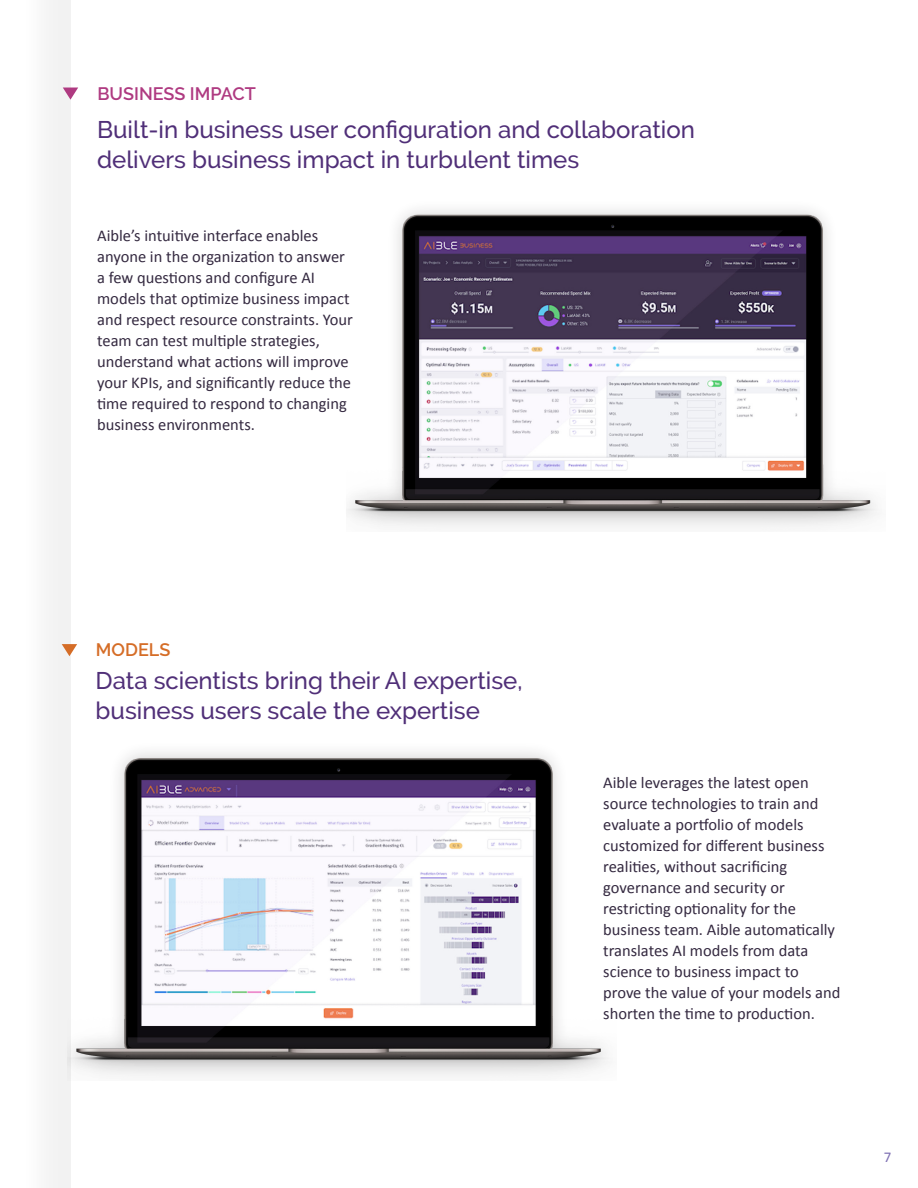
<style>
.page{position:relative;width:918px;height:1188px;background:#fff}
.page>*{position:absolute;margin:0;border:0;box-sizing:border-box;transform-origin:0 0}
.t1{font:500 24px/30px "Raleway";color:#502f78}
.t2{font:600 18px "Raleway";color:#af3a81}
.t3{font:600 18px "Raleway";color:#d56d27}
.t4{font:16.5px/21px "Calibri";color:#342940}
.t5{font:15px "Calibri";color:#7e70b3}
</style>
<div class="page">
<div style="left:25px;top:0;width:45px;height:1188px;background:#f6f6f6"></div>
<svg style="left:62px;top:644px;width:15px;height:12px"></svg>
<img style="left:346px;top:209px;width:531px;height:318px">
<div style="left:56px;top:741px;width:571px;height:351px;background:#231f20;opacity:.2"></div>
<img style="left:68px;top:732px;width:548px;height:348px">
<svg style="left:63px;top:88px;width:15px;height:12px"></svg>
<p class="t2" style="left:97px;top:84px;width:160px">BUSINESS IMPACT</p>
<p class="t1" style="left:97px;top:114px;width:599px">Built-in business user configuration and collaboration delivers business impact in turbulent times</p>
<p class="t4" style="left:97px;top:225px;width:257px">Aible’s intuitive interface enables anyone in the organization to answer a few questions and configure AI models that optimize business impact and respect resource constraints. Your team can test multiple strategies, understand what actions will improve your KPIs, and significantly reduce the time required to respond to changing business environments.</p>
<p class="t3" style="left:96px;top:639px;width:76px">MODELS</p>
<p class="t1" style="left:96px;top:666px;width:428px">Data scientists bring their AI expertise,</p>
<p class="t1" style="left:96px;top:696px;width:386px">business users scale the expertise</p>
<p class="t4" style="left:603px;top:771px;width:239px">Aible leverages the latest open source technologies to train and evaluate a portfolio of models customized for different business realities, without sacrificing governance and security or restricting optionality for the business team. Aible automatically translates AI models from data science to business impact to prove the value of your models and shorten the time to production.</p>
<p class="t5" style="left:884px;top:1147px;width:9px">7</p>
</div>
